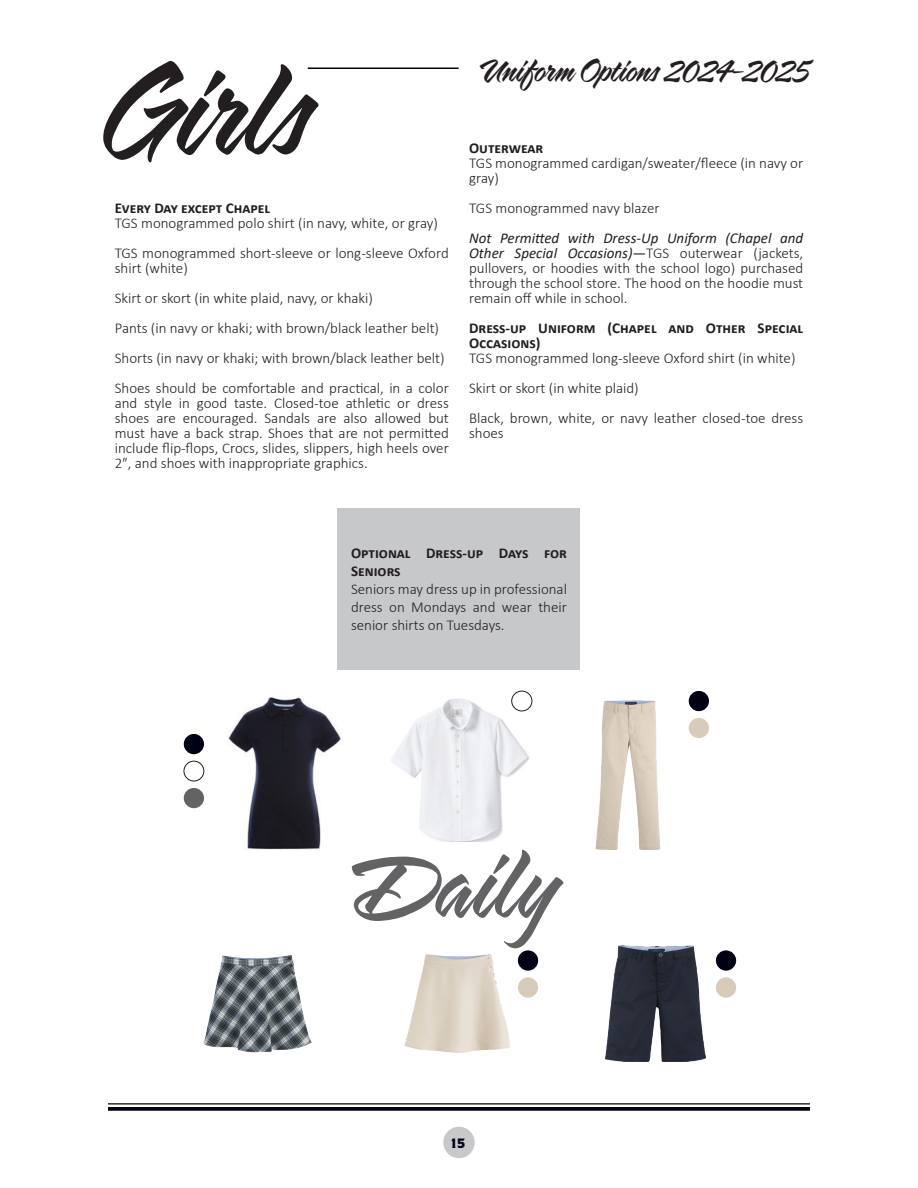
<style>
.page{position:relative;width:918px;height:1188px;background:#fff}
.page>*{position:absolute;margin:0;border:0;box-sizing:border-box;transform-origin:0 0}
.t1{font:150px "Sarah Script";letter-spacing:-.03em;color:#231f20}
.t2{font:112.5px "Sarah Script";letter-spacing:-.01em;color:#636366}
.t3{font:37.5px "Sarah Script";letter-spacing:-.015em;color:#231f20}
.t4{font:300 15px/15px "Calibri";color:#231f20}
.t5{font:700 15px/15px "Calibri";color:#231f20}
.t6{font:700 13.5px "Brothers OT";color:#000014}
.s1{font-weight:400;font-style:italic}
</style>
<div class="page">
<img style="left:204px;top:955px;width:108px;height:98px">
<img style="left:404px;top:954px;width:106px;height:99px">
<img style="left:605px;top:946px;width:102px;height:116px">
<div style="left:716px;top:977px;width:20px;height:21px;background:#d9cbba;border-radius:50%"></div>
<div style="left:716px;top:950px;width:20px;height:21px;background:#000014;border-radius:50%"></div>
<img style="left:595px;top:701px;width:101px;height:148px">
<div style="left:689px;top:718px;width:20px;height:20px;background:#d9cbba;border-radius:50%"></div>
<div style="left:689px;top:691px;width:20px;height:20px;background:#000014;border-radius:50%"></div>
<div style="left:518px;top:977px;width:20px;height:21px;background:#d9cbba;border-radius:50%"></div>
<div style="left:518px;top:950px;width:20px;height:21px;background:#000014;border-radius:50%"></div>
<div style="left:443px;top:1127px;width:32px;height:31px;background:#c7c8ca;border-radius:50%"></div>
<svg style="left:108px;top:1107px;width:702px;height:4px;background:#0f0f22"></svg>
<hr style="left:108px;top:1103px;width:702px;height:2px;background:#000014">
<img style="left:228px;top:697px;width:113px;height:153px">
<div style="left:184px;top:734px;width:20px;height:20px;background:#000014;border-radius:50%"></div>
<div style="left:184px;top:761px;width:20px;height:20px;border:1px solid #231f20;border-radius:50%"></div>
<div style="left:184px;top:788px;width:20px;height:20px;background:#636366;border-radius:50%"></div>
<div style="left:338px;top:508px;width:242px;height:162px;background:#c7c8ca"></div>
<hr style="left:308px;top:68px;width:151px;height:1px;background:#000014">
<img style="left:390px;top:699px;width:140px;height:143px">
<div style="left:512px;top:691px;width:20px;height:20px;background:#fff;border-radius:50%"></div>
<div style="left:512px;top:691px;width:20px;height:20px;border:1px solid #231f20;border-radius:50%"></div>
<h1 class="t1" style="left:108px;top:30px;width:209px">Girls</h1>
<h3 class="t3" style="left:482px;top:51px;width:331px">Uniform Options 2024–2025</h3>
<p class="t5" style="left:469px;top:140px;width:76px">Outerwear</p>
<p class="t4" style="left:469px;top:155px;width:336px">TGS monogrammed cardigan/sweater/fleece (in navy or gray)</p>
<p class="t4" style="left:469px;top:200px;width:192px">TGS monogrammed navy blazer</p>
<p class="t4" style="left:469px;top:230px;width:336px;text-align:justify"><span class="s1">Not Permitted with Dress-Up Uniform (Chapel and Other Special Occasions)—</span>TGS outerwear (jackets, pullovers, or hoodies with the school logo) purchased through the school store. The hood on the hoodie must remain off while in school.</p>
<p class="t5" style="left:469px;top:320px;width:336px">Dress-up Uniform (Chapel and Other Special<br>Occasions)</p>
<p class="t4" style="left:469px;top:343px;width:336px;line-height:30px">TGS monogrammed long-sleeve Oxford shirt (in white)<br>Skirt or skort (in white plaid)<br>Black, brown, white, or navy leather closed-toe dress</p>
<p class="t4" style="left:469px;top:425px;width:36px">shoes</p>
<p class="t5" style="left:115px;top:200px;width:157px">Every Day except Chapel</p>
<p class="t4" style="left:115px;top:208px;width:336px;line-height:30px">TGS monogrammed polo shirt (in navy, white, or gray)<br>TGS monogrammed short-sleeve or long-sleeve Oxford</p>
<p class="t4" style="left:115px;top:253px;width:336px;line-height:30px">shirt (white)<br>Skirt or skort (in white plaid, navy, or khaki)<br>Pants (in navy or khaki; with brown/black leather belt)<br>Shorts (in navy or khaki; with brown/black leather belt)<br>Shoes should be comfortable and practical, in a color</p>
<p class="t4" style="left:115px;top:395px;width:336px;text-align:justify">and style in good taste. Closed-toe athletic or dress shoes are encouraged. Sandals are also allowed but must have a back strap. Shoes that are not permitted include flip-flops, Crocs, slides, slippers, high heels over 2″, and shoes with inappropriate graphics.</p>
<p class="t5" style="left:351px;top:544px;width:217px;line-height:18px">Optional Dress-up Days for<br>Seniors</p>
<p class="t4" style="left:351px;top:580px;width:218px;line-height:18px;text-align:justify">Seniors may dress up in professional dress on Mondays and wear their senior shirts on Tuesdays.</p>
<h2 class="t2" style="left:358px;top:824px;width:203px">Daily</h2>
<p class="t6" style="left:451px;top:1137px;width:16px">15</p>
</div>
